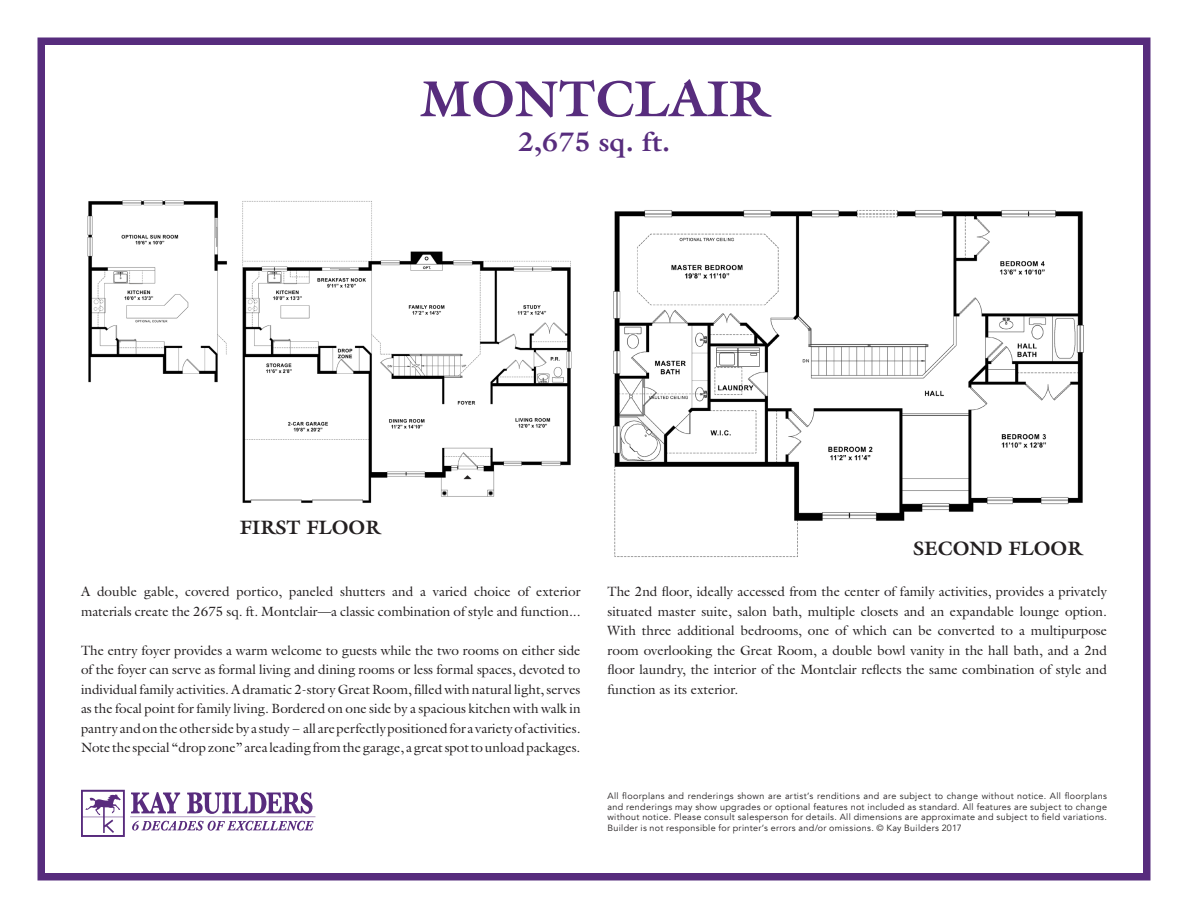
<style>
.page{position:relative;width:1188px;height:918px;background:#fff}
.page>*{position:absolute;margin:0;border:0;box-sizing:border-box;transform-origin:0 0}
.t1{font:700 51px "Galliard";color:#572c7d}
.t2{font:700 27px "Galliard";color:#572c7d}
.t3{font:700 19.5px "Galliard";color:#231f20}
.t4{font:13.5px/19.5px "Galliard";color:#231f20;text-align:justify}
.t5{font:9px/10.8px "Avenir";letter-spacing:.035em;color:#231f20;text-align:justify}
</style>
<div class="page">
<div style="left:38px;top:38px;width:1112px;height:842px;border:8px solid #572c7d"></div>
<svg style="left:81px;top:790px;width:235px;height:47px"></svg>
<img style="left:87px;top:200px;width:485px;height:303px">
<img style="left:613px;top:210px;width:471px;height:347px">
<p class="t1" style="left:420px;top:66px;width:349px">MONTCLAIR</p>
<p class="t2" style="left:518px;top:124px;width:154px">2,675 sq. ft.</p>
<p class="t3" style="left:240px;top:515px;width:142px">FIRST FLOOR</p>
<p class="t3" style="left:913px;top:536px;width:171px">SECOND FLOOR</p>
<p class="t4" style="left:81px;top:582px;width:501px">A double gable, covered portico, paneled shutters and a varied choice of exterior materials create the 2675 sq. ft. Montclair—a classic combination of style and function...</p>
<p class="t4" style="left:81px;top:640px;width:501px">The entry foyer provides a warm welcome to guests while the two rooms on either side of the foyer can serve as formal living and dining rooms or less formal spaces, devoted to individual family activities. A dramatic 2-story Great Room, filled with natural light, serves as the focal point for family living. Bordered on one side by a spacious kitchen with walk in pantry and on the other side by a study – all are perfectly positioned for a variety of activities.<br>Note the special “drop zone” area leading from the garage, a great spot to unload packages.</p>
<p class="t4" style="left:608px;top:582px;width:501px">The 2nd floor, ideally accessed from the center of family activities, provides a privately situated master suite, salon bath, multiple closets and an expandable lounge option.<br>With three additional bedrooms, one of which can be converted to a multipurpose room overlooking the Great Room, a double bowl vanity in the hall bath, and a 2nd floor laundry, the interior of the Montclair reflects the same combination of style and function as its exterior.</p>
<p class="t5" style="left:608px;top:790px;width:501px">All floorplans and renderings shown are artist’s renditions and are subject to change without notice. All floorplans and renderings may show upgrades or optional features not included as standard. All features are subject to change without notice. Please consult salesperson for details. All dimensions are approximate and subject to field variations.<br>Builder is not responsible for printer’s errors and/or omissions. © Kay Builders 2017</p>
</div>
